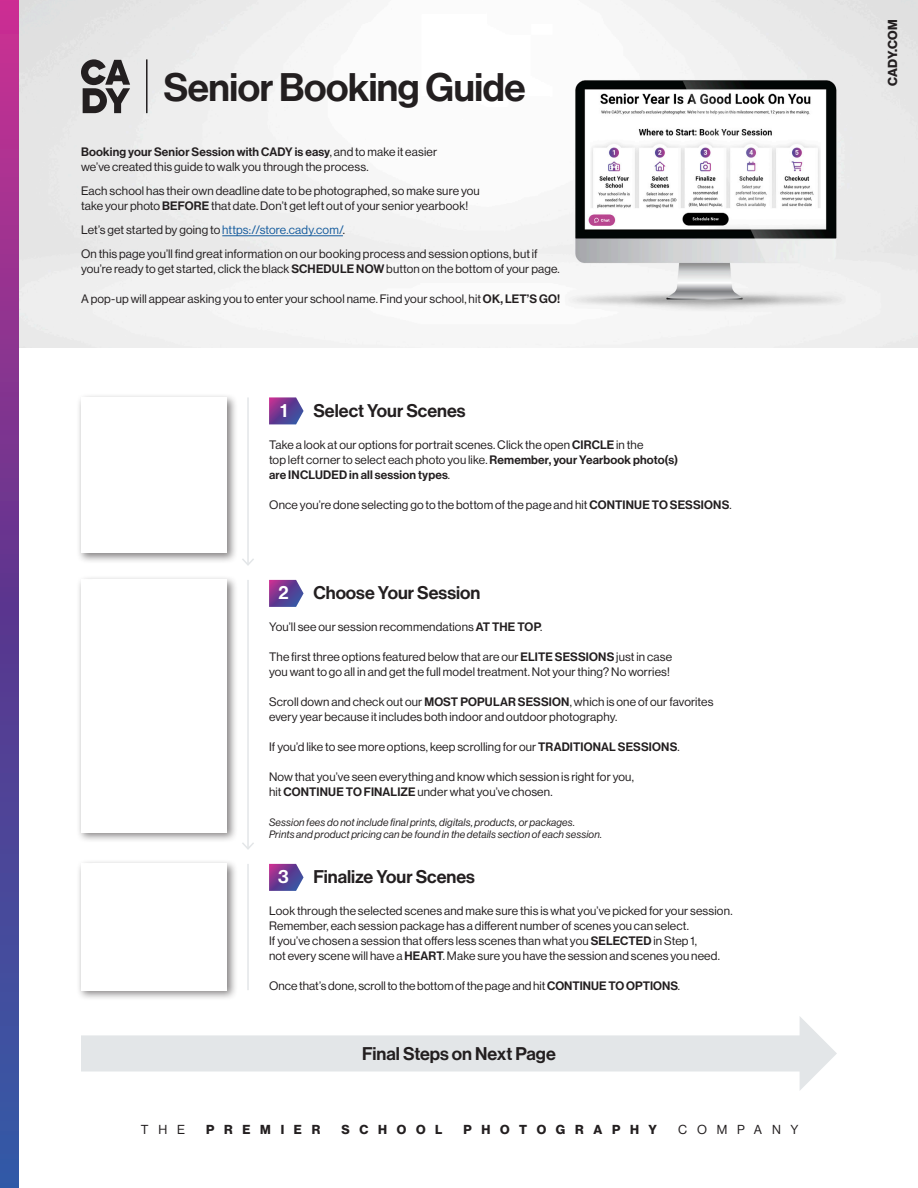
<style>
.page{position:relative;width:918px;height:1188px;background:#fff}
.page>*{position:absolute;margin:0;border:0;box-sizing:border-box;transform-origin:0 0}
.t1{font:39px "N Haas Grotesk DS Pro 65 Md";letter-spacing:-.01em;color:#231f20}
.t2{font:18px "N Haas Grotesk DS Pro 65 Md";color:#231f20}
.t3{font:18px "N Haas Grotesk DS Pro 65 Md";color:#fff}
.t4{font:12.75px "N Haas Grotesk DS Pro 75 Bd";letter-spacing:.76em;color:#231f20}
.t5{font:12.75px "N Haas Grotesk DS Pro 55 Rg";letter-spacing:.765em;color:#231f20}
.t6{font:12px/15px "N Haas Grotesk DS Pro 55 Rg";letter-spacing:.015em;color:#231f20}
.t7{font:10.5px/12px "N Haas Grotesk DS Pro 56 It";letter-spacing:.015em;color:#231f20}
.s1{font-family:"N Haas Grotesk DS Pro 65 Md"}
.s2{color:#175d9e}
</style>
<div class="page">
<img style="left:19px;top:0;width:899px;height:348px">
<svg style="left:81px;top:59px;width:49px;height:54px;background:#7f7c7d"></svg>
<svg style="left:0;top:0;width:19px;height:1188px;background:#6e3d95"></svg>
<div style="left:76px;top:393px;width:162px;height:170px;background:#231f20;opacity:.55"></div>
<div style="left:76px;top:575px;width:162px;height:268px;background:#231f20;opacity:.55"></div>
<div style="left:76px;top:859px;width:162px;height:142px;background:#231f20;opacity:.55"></div>
<hr style="left:247px;top:397px;width:2px;height:168px;background:#e3e6e8">
<svg style="left:242px;top:559px;width:12px;height:7px"></svg>
<hr style="left:247px;top:580px;width:2px;height:269px;background:#e3e6e8">
<svg style="left:242px;top:843px;width:12px;height:7px"></svg>
<hr style="left:247px;top:864px;width:2px;height:126px;background:#e3e6e8">
<hr style="left:146px;top:59px;width:2px;height:54px;background:#231f20">
<div style="left:81px;top:397px;width:146px;height:156px;background:#fff"></div>
<div style="left:81px;top:580px;width:146px;height:253px;background:#fff"></div>
<div style="left:81px;top:864px;width:146px;height:126px;background:#fff"></div>
<hr style="left:222px;top:236px;width:121px;height:1px;background:#175d9e">
<svg style="left:269px;top:397px;width:35px;height:27px"></svg>
<svg style="left:269px;top:580px;width:35px;height:27px"></svg>
<svg style="left:269px;top:864px;width:35px;height:27px"></svg>
<svg style="left:81px;top:1016px;width:756px;height:74px"></svg>
<p class="t1" style="left:163px;top:65px;width:364px">Senior Booking Guide</p>
<p class="t6" style="left:81px;top:145px;width:358px"><span class="s1">Booking your Senior Session with CADY is easy</span>, and to make it easier we’ve created this guide to walk you through the process.</p>
<p class="t6" style="left:81px;top:184px;width:400px">Each school has their own deadline date to be photographed, so make sure you take your photo <span class="s1">BEFORE</span> that date. Don’t get left out of your senior yearbook!</p>
<p class="t6" style="left:81px;top:223px;width:266px">Let’s get started by going to <span class="s2">https://store.cady.com/</span>.</p>
<p class="t6" style="left:81px;top:247px;width:480px">On this page you’ll fnd great information on our booking process and session options, but if you’re ready to get started, click the black <span class="s1">SCHEDULE NOW</span> button on the bottom of your page.</p>
<p class="t6" style="left:81px;top:292px;width:481px">A pop-up will appear asking you to enter your school name. Find your school, hit <span class="s1">OK, LET’S GO!</span></p>
<p class="t3" style="left:280px;top:400px;width:9px">1</p>
<p class="t2" style="left:313px;top:400px;width:154px">Select Your Scenes</p>
<p class="t6" style="left:269px;top:437px;width:411px">Take a look at our options for portrait scenes. Click the open <span class="s1">CIRCLE</span> in the<br>top left corner to select each photo you like. <span class="s1">Remember, your Yearbook photo(s) are INCLUDED in all session types</span>.</p>
<p class="t6" style="left:269px;top:497px;width:464px">Once you’re done selecting go to the bottom of the page and hit <span class="s1">CONTINUE TO SESSIONS</span>.</p>
<p class="t3" style="left:278px;top:583px;width:12px">2</p>
<p class="t2" style="left:313px;top:583px;width:168px">Choose Your Session</p>
<p class="t6" style="left:269px;top:620px;width:275px">You’ll see our session recommendations <span class="s1">AT THE TOP</span>.</p>
<p class="t6" style="left:269px;top:650px;width:405px">The frst three options featured below that are our <span class="s1">ELITE SESSIONS</span> just in case you want to go all in and get the full model treatment. Not your thing? No worries!</p>
<p class="t6" style="left:269px;top:695px;width:446px">Scroll down and check out our <span class="s1">MOST POPULAR SESSION</span>, which is one of our favorites</p>
<p class="t6" style="left:269px;top:710px;width:350px">every year because it includes both indoor and outdoor photography.</p>
<p class="t6" style="left:269px;top:740px;width:412px">If you’d like to see more options, keep scrolling for our <span class="s1">TRADITIONAL SESSIONS</span>.</p>
<p class="t6" style="left:269px;top:770px;width:367px">Now that you’ve seen everything and know which session is right for you, hit <span class="s1">CONTINUE TO FINALIZE</span> under what you’ve chosen.</p>
<p class="t7" style="left:269px;top:817px;width:334px">Session fees do not include fnal prints, digitals, products, or packages.<br>Prints and product pricing can be found in the details section of each session.</p>
<p class="t3" style="left:278px;top:867px;width:12px">3</p>
<p class="t2" style="left:313px;top:867px;width:163px">Finalize Your Scenes</p>
<p class="t6" style="left:269px;top:904px;width:465px">Look through the selected scenes and make sure this is what you’ve picked for your session.<br>Remember, each session package has a diferent number of scenes you can select.<br>If you’ve chosen a session that ofers less scenes than what you <span class="s1">SELECTED</span> in Step 1,<br>not every scene will have a <span class="s1">HEART</span>. Make sure you have the session and scenes you need.</p>
<p class="t6" style="left:269px;top:979px;width:413px">Once that’s done, scroll to the bottom of the page and hit <span class="s1">CONTINUE TO OPTIONS</span>.</p>
<p class="t2" style="left:362px;top:1044px;width:195px">Final Steps on Next Page</p>
<p class="t5" style="left:141px;top:1123px;width:46px">THE</p>
<p class="t4" style="left:206px;top:1122px;width:116px">PREMIER</p>
<p class="t4" style="left:341px;top:1122px;width:103px">SCHOOL</p>
<p class="t4" style="left:464px;top:1122px;width:195px">PHOTOGRAPHY</p>
<p class="t5" style="left:678px;top:1123px;width:122px">COMPANY</p>
<p class="t4" style="left:885px;top:86px;width:68px;rotate:-90deg">CADY.COM</p>
</div>
